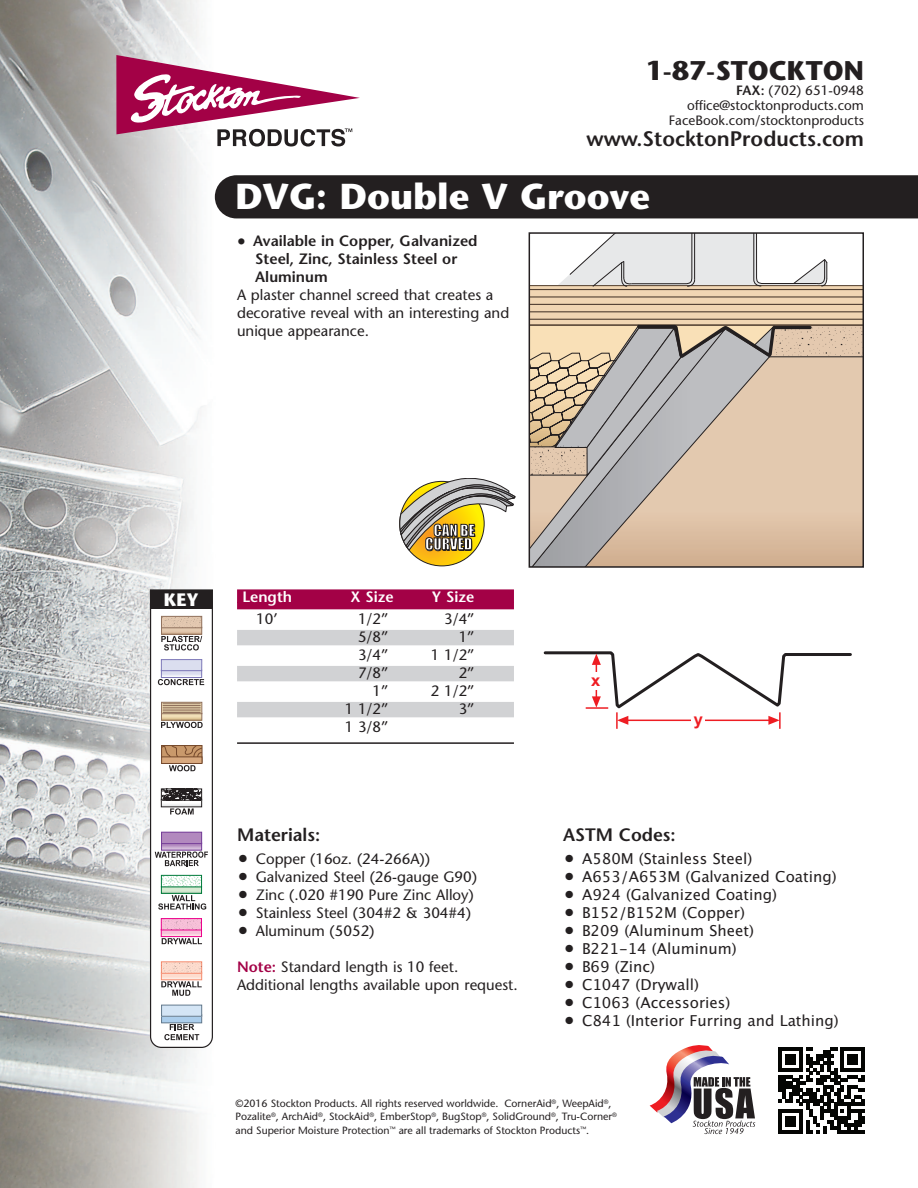
<style>
.page{position:relative;width:918px;height:1188px;background:#fff}
.page>*{position:absolute;margin:0;border:0;box-sizing:border-box;transform-origin:0 0}
.t1{font:700 36px "Stone Sans";color:#fff}
.t2{font:700 27px "Stone Sans";color:#231f20}
.t3{font:600 21px "Stone Sans";color:#231f20}
.t4{font:600 18px "Stone Sans";color:#231f20}
.t5{font:700 18px "Stone Sans";color:#fff}
.t6{font:700 16.5px "Arial";color:#ee1d23}
.t7{font:15px/18px "Stone Sans";color:#231f20}
.t8{font:15px "Lucida Grande";color:#231f20}
.t9{font:600 15px/18px "Stone Sans";color:#231f20}
.t10{font:600 15px "Stone Sans";color:#fff}
.t11{font:15px/13.5px "Impact";color:#fff;text-align:center}
.t12{font:13.5px/15px "Stone Sans";color:#231f20;text-align:right}
.t13{font:10.5px/13.5px "Stone Sans";color:#231f20}
.s1{font-weight:600}
.s2{font-family:"Lucida Grande";font-weight:400}
.s3{font-family:"Lucida Grande";font-size:18px}
.s4{font-weight:600;color:#a30146}
.s5{font-size:18px}
</style>
<div class="page">
<svg style="left:543px;top:651px;width:309px;height:78px"></svg>
<img style="left:0;top:0;width:215px;height:1188px">
<svg style="left:116px;top:55px;width:244px;height:92px"></svg>
<svg style="left:650px;top:1045px;width:105px;height:89px"></svg>
<svg style="left:778px;top:1047px;width:87px;height:87px"></svg>
<div style="left:215px;top:175px;width:703px;height:43px;background:#231f20"></div>
<svg style="left:771px;top:478px;width:90px;height:87px"></svg>
<svg style="left:726px;top:478px;width:45px;height:87px"></svg>
<svg style="left:532px;top:478px;width:194px;height:87px"></svg>
<svg style="left:532px;top:235px;width:329px;height:243px"></svg>
<img style="left:536px;top:446px;width:22px;height:28px">
<img style="left:532px;top:447px;width:11px;height:28px">
<img style="left:558px;top:445px;width:28px;height:29px">
<div style="left:529px;top:232px;width:335px;height:336px;border:2px solid #231f20"></div>
<div style="left:237px;top:589px;width:277px;height:14px;background:#a30146"></div>
<div style="left:237px;top:602px;width:277px;height:7px;background:#a30146"></div>
<div style="left:237px;top:630px;width:277px;height:13px;background:#d1d2d4"></div>
<hr style="left:237px;top:642px;width:277px;height:3px;background:#d1d2d4">
<div style="left:237px;top:666px;width:277px;height:13px;background:#d1d2d4"></div>
<hr style="left:237px;top:678px;width:277px;height:3px;background:#d1d2d4">
<div style="left:237px;top:702px;width:277px;height:13px;background:#d1d2d4"></div>
<hr style="left:237px;top:714px;width:277px;height:3px;background:#d1d2d4">
<hr style="left:237px;top:742px;width:277px;height:2px;background:#231f20">
<svg style="left:150px;top:609px;width:63px;height:439px"></svg>
<div style="left:162px;top:832px;width:40px;height:12px;background:#b289be"></div>
<div style="left:161px;top:832px;width:41px;height:12px;border:1px solid #753e98"></div>
<div style="left:151px;top:590px;width:61px;height:18px;background:#231f20"></div>
<div style="left:150px;top:589px;width:63px;height:20px;border:1px solid #231f20"></div>
<svg style="left:400px;top:481px;width:84px;height:85px"></svg>
<svg style="left:399px;top:478px;width:116px;height:73px"></svg>
<h2 class="t2" style="left:646px;top:60px;width:220px">1-87-STOCKTON</h2>
<p class="t12" style="left:669px;top:84px;width:197px"><span class="s1">FAX:</span> (702) 651-0948 office@stocktonproducts.com<br>FaceBook.com/stocktonproducts</p>
<h3 class="t3" style="left:587px;top:130px;width:279px">www.StocktonProducts.com</h3>
<h1 class="t1" style="left:236px;top:183px;width:416px">DVG: Double V Groove</h1>
<p class="t9" style="left:255px;top:233px;width:224px;text-indent:-18px"><span class="s2">●</span> Available in Copper, Galvanized<br>Steel, Zinc, Stainless Steel or<br>Aluminum</p>
<p class="t7" style="left:237px;top:287px;width:274px">A plaster channel screed that creates a decorative reveal with an interesting and unique appearance.</p>
<p class="t5" style="left:164px;top:592px;width:37px">KEY</p>
<p class="t11" style="left:425px;top:523px;width:51px">CAN BE<br>CURVED</p>
<p class="t10" style="left:242px;top:591px;width:51px">Length</p>
<p class="t10" style="left:350px;top:591px;width:45px">X Size</p>
<p class="t10" style="left:432px;top:591px;width:44px">Y Size</p>
<p class="t7" style="left:256px;top:612px;width:23px">10’</p>
<p class="t7" style="left:358px;top:612px;width:32px">1/2”</p>
<p class="t7" style="left:444px;top:612px;width:32px">3/4”</p>
<p class="t7" style="left:358px;top:630px;width:32px">5/8”</p>
<p class="t7" style="left:459px;top:630px;width:18px">1”</p>
<p class="t7" style="left:358px;top:648px;width:32px">3/4”</p>
<p class="t7" style="left:431px;top:648px;width:45px">1 1/2”</p>
<p class="t7" style="left:358px;top:666px;width:32px">7/8”</p>
<p class="t7" style="left:459px;top:666px;width:18px">2”</p>
<p class="t7" style="left:372px;top:684px;width:18px">1”</p>
<p class="t7" style="left:431px;top:684px;width:45px">2 1/2”</p>
<p class="t7" style="left:345px;top:702px;width:45px">1 1/2”</p>
<p class="t7" style="left:459px;top:702px;width:18px">3”</p>
<p class="t7" style="left:345px;top:720px;width:45px">1 3/8”</p>
<p class="t4" style="left:237px;top:828px;width:85px">Materials:</p>
<p class="t7" style="left:238px;top:852px;width:194px"><span class="s3">●</span> Copper (16oz. (24-266A))</p>
<p class="t7" style="left:238px;top:870px;width:241px"><span class="s3">●</span> Galvanized Steel (26-gauge G90)</p>
<p class="t7" style="left:238px;top:888px;width:237px"><span class="s3">●</span> Zinc (.020 #190 Pure Zinc Alloy)</p>
<p class="t7" style="left:238px;top:906px;width:235px"><span class="s3">●</span> Stainless Steel (304#2 &amp; 304#4)</p>
<p class="t7" style="left:238px;top:924px;width:138px"><span class="s3">●</span> Aluminum (5052)</p>
<p class="t7" style="left:237px;top:960px;width:282px"><span class="s4">Note:</span> Standard length is 10 feet.<br>Additional lengths available upon request.</p>
<p class="t6" style="left:591px;top:669px;width:11px">x</p>
<p class="t6" style="left:694px;top:709px;width:11px">y</p>
<p class="t4" style="left:563px;top:828px;width:114px">ASTM Codes:</p>
<p class="t8" style="left:564px;top:850px;width:190px"><span class="s5">●</span> A580M (Stainless Steel)</p>
<p class="t8" style="left:564px;top:868px;width:274px"><span class="s5">●</span> A653/A653M (Galvanized Coating)</p>
<p class="t8" style="left:564px;top:886px;width:214px"><span class="s5">●</span> A924 (Galvanized Coating)</p>
<p class="t8" style="left:564px;top:904px;width:182px"><span class="s5">●</span> B152/B152M (Copper)</p>
<p class="t8" style="left:564px;top:922px;width:191px"><span class="s5">●</span> B209 (Aluminum Sheet)</p>
<p class="t8" style="left:564px;top:940px;width:174px"><span class="s5">●</span> B221-14 (Aluminum)</p>
<p class="t8" style="left:564px;top:958px;width:92px"><span class="s5">●</span> B69 (Zinc)</p>
<p class="t8" style="left:564px;top:976px;width:136px"><span class="s5">●</span> C1047 (Drywall)</p>
<p class="t8" style="left:564px;top:994px;width:168px"><span class="s5">●</span> C1063 (Accessories)</p>
<p class="t8" style="left:564px;top:1012px;width:276px"><span class="s5">●</span> C841 (Interior Furring and Lathing)</p>
<p class="t13" style="left:236px;top:1098px;width:383px">©2016 Stockton Products. All rights reserved worldwide. CornerAid<sup>®</sup>, WeepAid<sup>®</sup>,<br>Pozalite<sup>®</sup>, ArchAid<sup>®</sup>, StockAid<sup>®</sup>, EmberStop<sup>®</sup>, BugStop<sup>®</sup>, SolidGround<sup>®</sup>, Tru-Corner<sup>® </sup>and Superior Moisture Protection<sup>™</sup> are all trademarks of Stockton Products<sup>™</sup>.</p>
</div>
